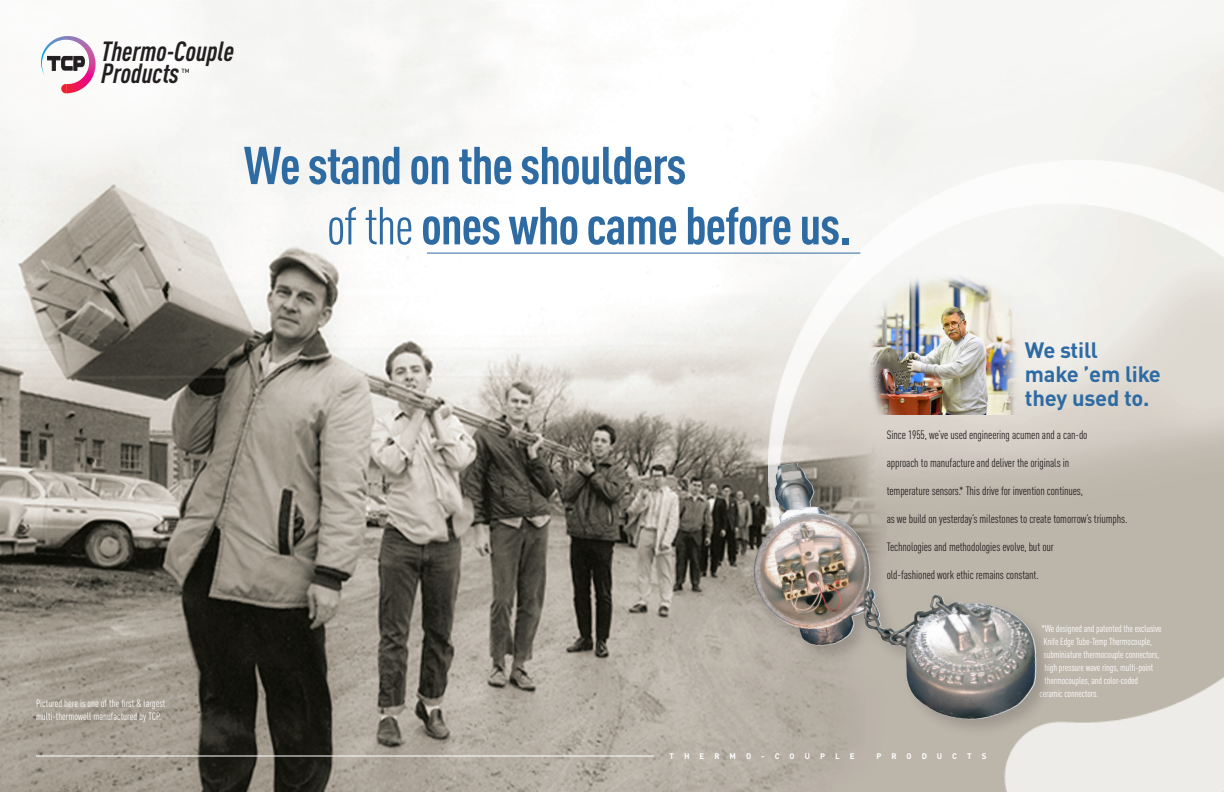
<style>
.page{position:relative;width:1224px;height:792px;background:#fff}
.page>*{position:absolute;margin:0;border:0;box-sizing:border-box;transform-origin:0 0}
.t1{font:700 condensed 52.4px "DIN Pro";letter-spacing:-.02em;color:#2e6ba2}
.t2{font:italic 700 condensed 27.4px/22.8px "DIN Pro";color:#231f20}
.t3{font:700 22px/24px "DIN Pro";letter-spacing:-.01em;color:#2e6ba2}
.t4{font:condensed 12px "DIN Pro";letter-spacing:-.01em;color:#231f20}
.t5{font:condensed 10.5px/12.6px "DIN Pro";color:#fff}
.t6{font:condensed 10px "DIN Pro";letter-spacing:-.01em;color:#fff}
.t7{font:700 8px "DIN Pro";color:#fff}
.t8{font:500 6px "DIN Pro";color:#231f20}
.s1{font-weight:400}
</style>
<div class="page">
<img style="left:0;top:0;width:1224px;height:792px">
<img style="left:768px;top:161px;width:456px;height:631px">
<hr style="left:427px;top:253px;width:433px;height:1px;background:#2e6ba2">
<hr style="left:36px;top:756px;width:618px;height:1px;background:#fff">
<svg style="left:0;top:0;width:215px;height:182px"></svg>
<img style="left:860px;top:261px;width:178px;height:154px">
<svg style="left:41px;top:36px;width:55px;height:57px"></svg>
<div style="left:750px;top:459px;width:305px;height:279px;background:#231f20;opacity:.2"></div>
<img style="left:754px;top:466px;width:282px;height:253px">
<p class="t2" style="left:101px;top:37px;width:134px">Thermo-Couple<br>Products</p>
<p class="t8" style="left:182px;top:66px;width:10px">TM</p>
<p class="t1" style="left:244px;top:126px;width:444px">We stand on the shoulders</p>
<p class="t1" style="left:327px;top:186px;width:526px"><span class="s1">of the</span> ones who came before us.</p>
<p class="t5" style="left:36px;top:696px;width:131px">Pictured here is one of the first &amp; largest multi-thermowell manufactured by TCP.</p>
<p class="t3" style="left:1025px;top:335px;width:75px">We still</p>
<p class="t3" style="left:1025px;top:359px;width:138px">make ’em like they used to.</p>
<p class="t4" style="left:887px;top:426px;width:202px">Since 1955, we’ve used engineering acumen and a can-do</p>
<p class="t4" style="left:887px;top:454px;width:184px">approach to manufacture and deliver the originals in</p>
<p class="t4" style="left:887px;top:482px;width:198px">temperature sensors.* This drive for invention continues,</p>
<p class="t4" style="left:887px;top:510px;width:242px">as we build on yesterday’s milestones to create tomorrow’s triumphs.</p>
<p class="t4" style="left:887px;top:538px;width:169px">Technologies and methodologies evolve, but our</p>
<p class="t4" style="left:887px;top:566px;width:154px">old-fashioned work ethic remains constant.</p>
<p class="t7" style="left:670px;top:749px;width:6px">T</p>
<p class="t7" style="left:684px;top:749px;width:7px">H</p>
<p class="t7" style="left:700px;top:749px;width:6px">E</p>
<p class="t7" style="left:714px;top:749px;width:7px">R</p>
<p class="t7" style="left:730px;top:749px;width:8px">M</p>
<p class="t7" style="left:746px;top:749px;width:7px">O</p>
<p class="t7" style="left:761px;top:749px;width:35px">-CO</p>
<p class="t7" style="left:805px;top:749px;width:7px">U</p>
<p class="t7" style="left:820px;top:749px;width:7px">P</p>
<p class="t7" style="left:835px;top:749px;width:6px">L</p>
<p class="t7" style="left:850px;top:749px;width:6px">E</p>
<p class="t7" style="left:876px;top:749px;width:7px">P</p>
<p class="t7" style="left:891px;top:749px;width:22px">R O</p>
<p class="t7" style="left:922px;top:749px;width:7px">D</p>
<p class="t7" style="left:937px;top:749px;width:7px">U</p>
<p class="t7" style="left:952px;top:749px;width:21px">C T</p>
<p class="t7" style="left:982px;top:749px;width:6px">S</p>
<p class="t6" style="left:1042px;top:621px;width:121px">*We designed and patented the exclusive</p>
<p class="t6" style="left:1044px;top:634px;width:110px">Knife Edge Tube-Temp Thermocouple,</p>
<p class="t6" style="left:1044px;top:647px;width:117px">subminiature thermocouple connectors,</p>
<p class="t6" style="left:1045px;top:660px;width:110px">high pressure wave rings, multi-point</p>
<p class="t6" style="left:1045px;top:673px;width:95px">thermocouples, and color-coded</p>
<p class="t6" style="left:1040px;top:686px;width:60px">ceramic connectors.</p>
</div>
